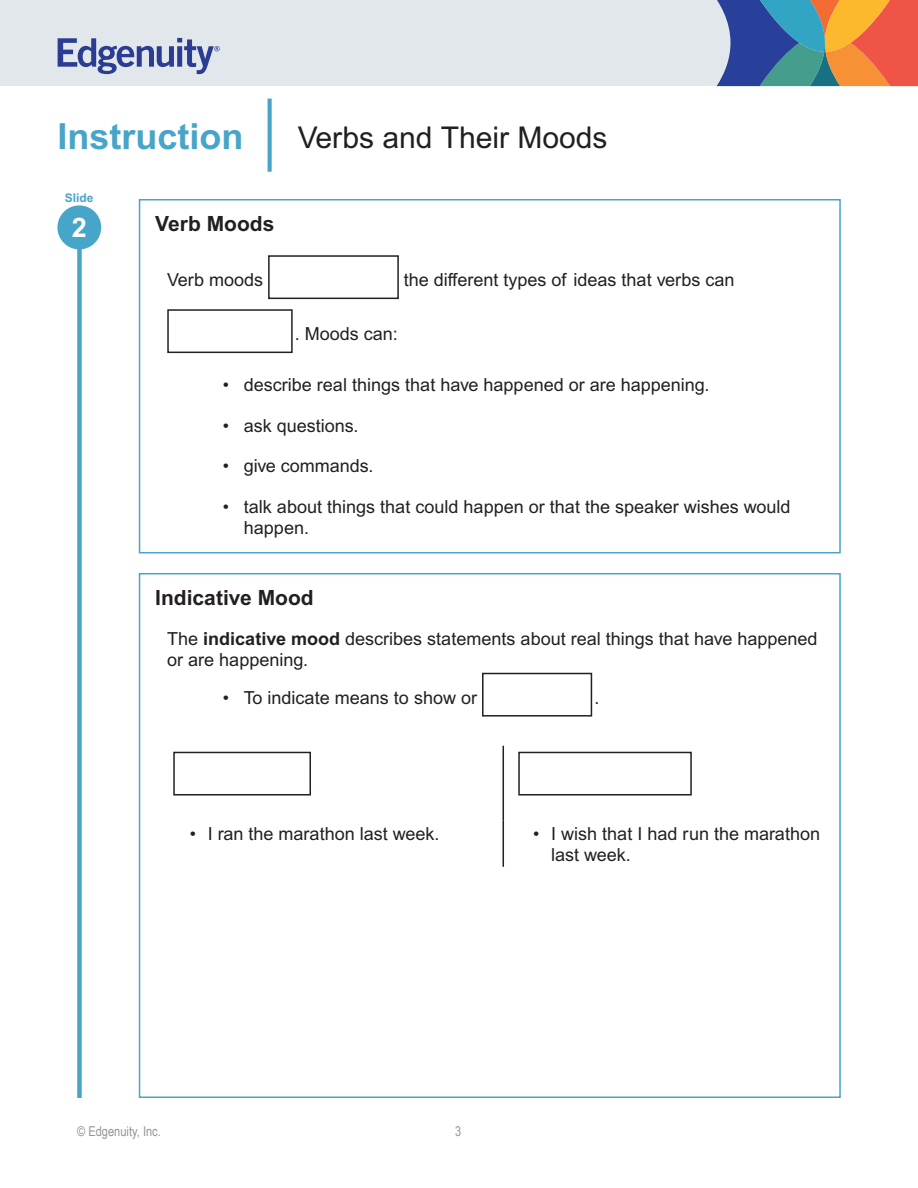
<style>
.page{position:relative;width:918px;height:1188px;background:#fff}
.page>*{position:absolute;margin:0;border:0;box-sizing:border-box;transform-origin:0 0}
.t1{font:700 36px "Arial MT Pro";color:#47a5c9}
.t2{font:30px "Arial MT Pro";color:#231f20}
.t3{font:700 27px "Arial MT Pro";color:#fff}
.t4{font:700 21px "Arial MT Pro";color:#231f20}
.t5{font:18px/21px "Arial MT Pro";color:#231f20}
.t6{font:13.5px "Arial Narrow";color:#939598}
.t7{font:700 12px "Arial MT Pro";color:#47a5c9}
.s1{font-weight:700}
</style>
<div class="page">
<div style="left:0;top:0;width:918px;height:86px;background:#e2e7ec"></div>
<svg style="left:716px;top:0;width:202px;height:86px;background:#937976"></svg>
<svg style="left:58px;top:38px;width:162px;height:36px"></svg>
<div style="left:77px;top:214px;width:5px;height:884px;background:#47a5c9"></div>
<svg style="left:268px;top:99px;width:4px;height:73px"></svg>
<div style="left:268px;top:255px;width:131px;height:44px;border:2px solid #231f20"></div>
<div style="left:167px;top:309px;width:126px;height:44px;border:2px solid #231f20"></div>
<div style="left:139px;top:199px;width:702px;height:354px;border:2px solid #47a5c9"></div>
<div style="left:482px;top:673px;width:110px;height:44px;border:2px solid #231f20"></div>
<hr style="left:503px;top:746px;width:1px;height:75px;background:#231f20">
<hr style="left:503px;top:821px;width:1px;height:46px;background:#231f20">
<div style="left:173px;top:752px;width:138px;height:44px;border:2px solid #231f20"></div>
<div style="left:518px;top:752px;width:174px;height:44px;border:2px solid #231f20"></div>
<div style="left:57px;top:205px;width:44px;height:44px;background:#47a5c9;border-radius:50%"></div>
<h1 class="t1" style="left:57px;top:115px;width:188px">Instruction</h1>
<h2 class="t2" style="left:298px;top:121px;width:311px">Verbs and Their Moods</h2>
<p class="t7" style="left:65px;top:191px;width:30px">Slide</p>
<h3 class="t3" style="left:72px;top:212px;width:17px">2</h3>
<p class="t4" style="left:155px;top:211px;width:121px">Verb Moods</p>
<p class="t5" style="left:167px;top:270px;width:97px">Verb moods</p>
<p class="t5" style="left:404px;top:270px;width:332px">the different types of ideas that verbs can</p>
<p class="t5" style="left:295px;top:324px;width:105px">. Moods can:</p>
<p class="t5" style="left:223px;top:375px;width:488px">• describe real things that have happened or are happening.</p>
<p class="t5" style="left:223px;top:416px;width:137px">• ask questions.</p>
<p class="t5" style="left:223px;top:456px;width:152px">• give commands.</p>
<p class="t5" style="left:244px;top:497px;width:548px;text-indent:-21px">• talk about things that could happen or that the speaker wishes would happen.</p>
<p class="t4" style="left:155px;top:585px;width:160px">Indicative Mood</p>
<p class="t5" style="left:167px;top:629px;width:652px">The <span class="s1">indicative mood</span> describes statements about real things that have happened or are happening.</p>
<p class="t5" style="left:223px;top:688px;width:256px">• To indicate means to show or</p>
<p class="t5" style="left:594px;top:688px;width:7px">.</p>
<p class="t5" style="left:190px;top:824px;width:251px">• I ran the marathon last week.</p>
<p class="t5" style="left:551px;top:824px;width:271px;text-indent:-18px">• I wish that I had run the marathon last week.</p>
<p class="t6" style="left:77px;top:1122px;width:85px">© Edgenuity, Inc.</p>
<p class="t6" style="left:455px;top:1122px;width:8px">3</p>
</div>
